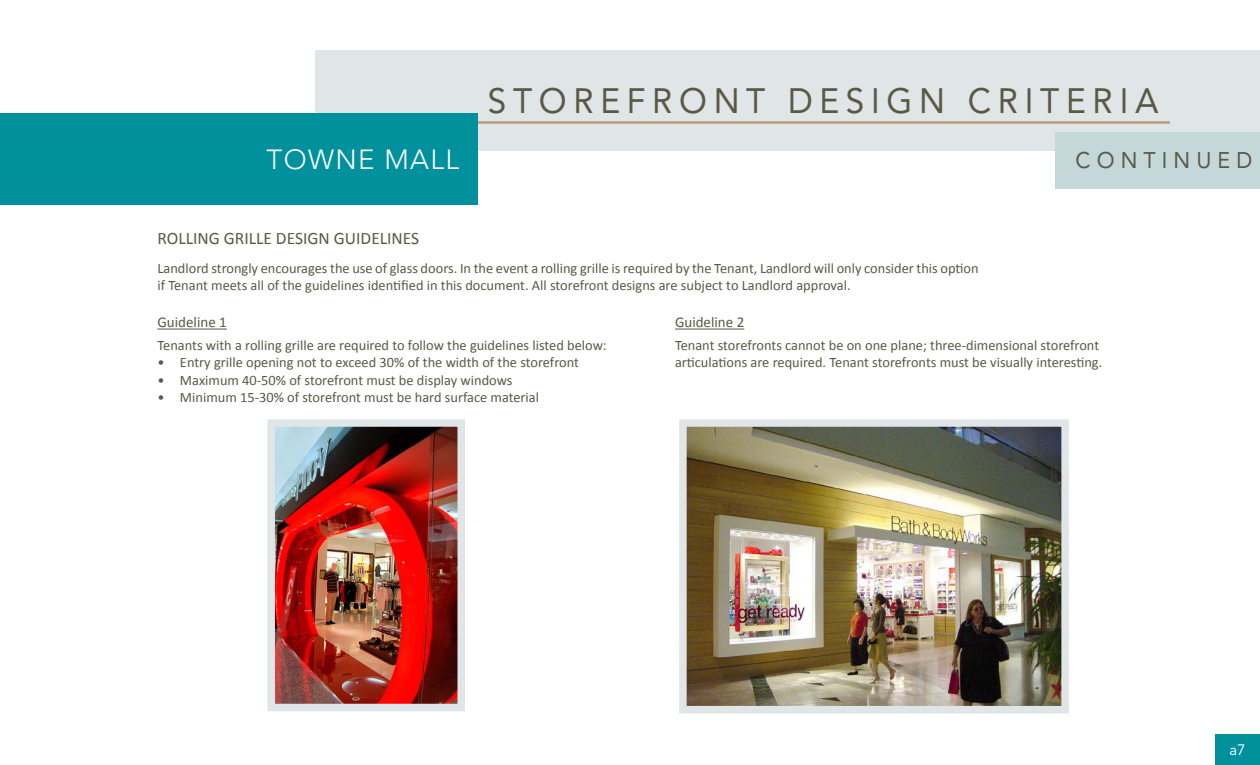
<style>
.page{position:relative;width:1260px;height:765px;background:#fff}
.page>*{position:absolute;margin:0;border:0;box-sizing:border-box;transform-origin:0 0}
.t1{font:35px "Avenir LT Std";letter-spacing:.2em;color:#5b5945;scale:.95 1}
.t2{font:300 27.5px "Avenir LT Std";letter-spacing:.05em;color:#fff}
.t3{font:22.5px "Avenir LT Std";letter-spacing:.285em;color:#5b5945;scale:.95 1}
.t4{font:17.5px "Calibri";color:#5b5945}
.t5{font:15px "Calibri";color:#5b5945}
.t6{font:15px "Avenir LT Std";color:#fff}
.t7{font:14.38px/17.2px "Calibri";color:#5b5945}
</style>
<div class="page">
<div style="left:1215px;top:734px;width:45px;height:31px;background:#00919d"></div>
<img style="left:688px;top:428px;width:372px;height:276px">
<div style="left:679px;top:419px;width:390px;height:294px;border:8px solid #e0e6e7"></div>
<img style="left:276px;top:428px;width:180px;height:274px">
<div style="left:267px;top:419px;width:198px;height:292px;border:8px solid #e0e6e7"></div>
<hr style="left:675px;top:329px;width:69px;height:1px;background:#5b5945">
<hr style="left:158px;top:329px;width:69px;height:1px;background:#5b5945">
<div style="left:315px;top:50px;width:945px;height:101px;background:#e0e6e7"></div>
<div style="left:1055px;top:132px;width:205px;height:57px;background:#c4d7d9"></div>
<hr style="left:477px;top:121px;width:693px;height:3px;background:#b9a177">
<div style="left:0;top:114px;width:477px;height:91px;background:#00919d"></div>
<h2 class="t2" style="left:267px;top:143px;width:194px">TOWNE MALL</h2>
<h1 class="t1" style="left:488px;top:80px;width:708px">STOREFRONT DESIGN CRITERIA</h1>
<h3 class="t3" style="left:1076px;top:147px;width:188px">CONTINUED</h3>
<p class="t4" style="left:158px;top:228px;width:263px">ROLLING GRILLE DESIGN GUIDELINES</p>
<p class="t7" style="left:157px;top:260px;width:823px">Landlord strongly encourages the use of glass doors. In the event a rolling grille is required by the Tenant, Landlord will only consider this option if Tenant meets all of the guidelines identified in this document. All storefront designs are subject to Landlord approval.</p>
<p class="t5" style="left:675px;top:313px;width:71px">Guideline 2</p>
<p class="t7" style="left:675px;top:337px;width:429px">Tenant storefronts cannot be on one plane; three-dimensional storefront articulations are required. Tenant storefronts must be visually interesting.</p>
<p class="t5" style="left:158px;top:313px;width:71px">Guideline 1</p>
<p class="t7" style="left:158px;top:337px;width:451px">Tenants with a rolling grille are required to follow the guidelines listed below:</p>
<p class="t7" style="left:158px;top:354px;width:423px">• Entry grille opening not to exceed 30% of the width of the storefront</p>
<p class="t7" style="left:158px;top:371px;width:357px">• Maximum 40-50% of storefront must be display windows</p>
<p class="t7" style="left:158px;top:389px;width:383px">• Minimum 15-30% of storefront must be hard surface material</p>
<p class="t6" style="left:1229px;top:741px;width:18px">a7</p>
</div>
